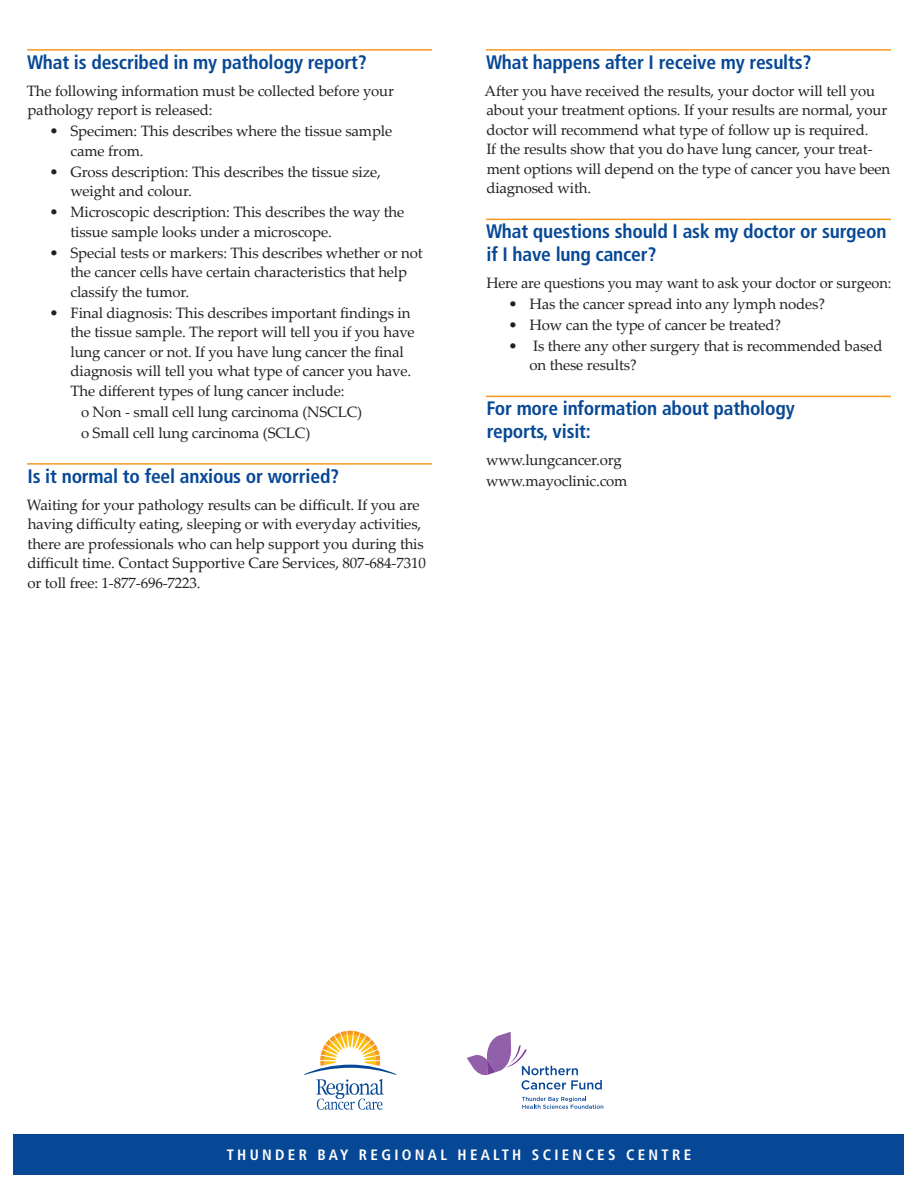
<style>
.page{position:relative;width:918px;height:1188px;background:#fff}
.page>*{position:absolute;margin:0;border:0;box-sizing:border-box;transform-origin:0 0}
.subhead{font:700 condensed 19.5px/22.5px "Frutiger LT Std";letter-spacing:-.01em;color:#074896}
.bullets{font:15px/19.5px "Palatino Linotype";letter-spacing:-.01em;color:#231f20}
.body{font:15px/19.5px "Palatino Linotype";letter-spacing:-.01em;color:#231f20}
.t1{font:700 condensed 15px "Frutiger LT Std";letter-spacing:.22em;color:#fff}
</style>
<div class="page">
<div style="left:14px;top:1134px;width:890px;height:40px;background:#074896"></div>
<svg style="left:304px;top:1031px;width:92px;height:79px"></svg>
<svg style="left:522px;top:1097px;width:81px;height:12px"></svg>
<svg style="left:467px;top:1032px;width:135px;height:58px"></svg>
<hr style="left:27px;top:49px;width:405px;height:2px;background:#f7981d">
<hr style="left:27px;top:463px;width:405px;height:2px;background:#f7981d">
<hr style="left:486px;top:49px;width:405px;height:2px;background:#f7981d">
<hr style="left:486px;top:219px;width:405px;height:1px;background:#f7981d">
<hr style="left:486px;top:396px;width:405px;height:1px;background:#f7981d">
<p class="subhead" style="left:27px;top:51px;width:341px">What is described in my pathology report?</p>
<p class="body" style="left:27px;top:80px;width:369px">The following information must be collected before your pathology report is released:</p>
<p class="bullets" style="left:70px;top:121px;width:323px;text-indent:-21px">• Specimen: This describes where the tissue sample came from.</p>
<p class="bullets" style="left:70px;top:161px;width:312px;text-indent:-21px">• Gross description: This describes the tissue size, weight and colour.</p>
<p class="bullets" style="left:70px;top:202px;width:335px;text-indent:-21px">• Microscopic description: This describes the way the tissue sample looks under a microscope.</p>
<p class="bullets" style="left:70px;top:242px;width:354px;text-indent:-21px">• Special tests or markers: This describes whether or not the cancer cells have certain characteristics that help classify the tumor.</p>
<p class="bullets" style="left:70px;top:302px;width:346px;text-indent:-21px">• Final diagnosis: This describes important findings in the tissue sample. The report will tell you if you have lung cancer or not. If you have lung cancer the final diagnosis will tell you what type of cancer you have.<br>The different types of lung cancer include:</p>
<p class="bullets" style="left:81px;top:401px;width:283px">o Non - small cell lung carcinoma (NSCLC)</p>
<p class="bullets" style="left:81px;top:422px;width:231px">o Small cell lung carcinoma (SCLC)</p>
<p class="subhead" style="left:27px;top:465px;width:313px">Is it normal to feel anxious or worried?</p>
<p class="bullets" style="left:27px;top:494px;width:401px">Waiting for your pathology results can be difficult. If you are having difficulty eating, sleeping or with everyday activities, there are professionals who can help support you during this difficult time. Contact Supportive Care Services, 807-684-7310 or toll free: 1-877-696-7223.</p>
<p class="subhead" style="left:486px;top:51px;width:327px">What happens after I receive my results?</p>
<p class="bullets" style="left:485px;top:80px;width:407px">After you have received the results, your doctor will tell you about your treatment options. If your results are normal, your doctor will recommend what type of follow up is required.<br>If the results show that you do have lung cancer, your treat&shy;ment options will depend on the type of cancer you have been diagnosed with.</p>
<p class="subhead" style="left:486px;top:220px;width:402px">What questions should I ask my doctor or surgeon if I have lung cancer?</p>
<p class="bullets" style="left:486px;top:272px;width:406px">Here are questions you may want to ask your doctor or surgeon:</p>
<p class="bullets" style="left:508px;top:293px;width:318px">• Has the cancer spread into any lymph nodes?</p>
<p class="bullets" style="left:508px;top:314px;width:274px">• How can the type of cancer be treated?</p>
<p class="bullets" style="left:530px;top:335px;width:355px;text-indent:-21px">• Is there any other surgery that is recommended based on these results?</p>
<p class="subhead" style="left:487px;top:397px;width:310px">For more information about pathology reports, visit:</p>
<p class="bullets" style="left:486px;top:449px;width:137px">www.lungcancer.org</p>
<p class="bullets" style="left:486px;top:470px;width:143px">www.mayoclinic.com</p>
<p class="t1" style="left:227px;top:1146px;width:466px">THUNDER BAY REGIONAL HEALTH SCIENCES CENTRE</p>
</div>
